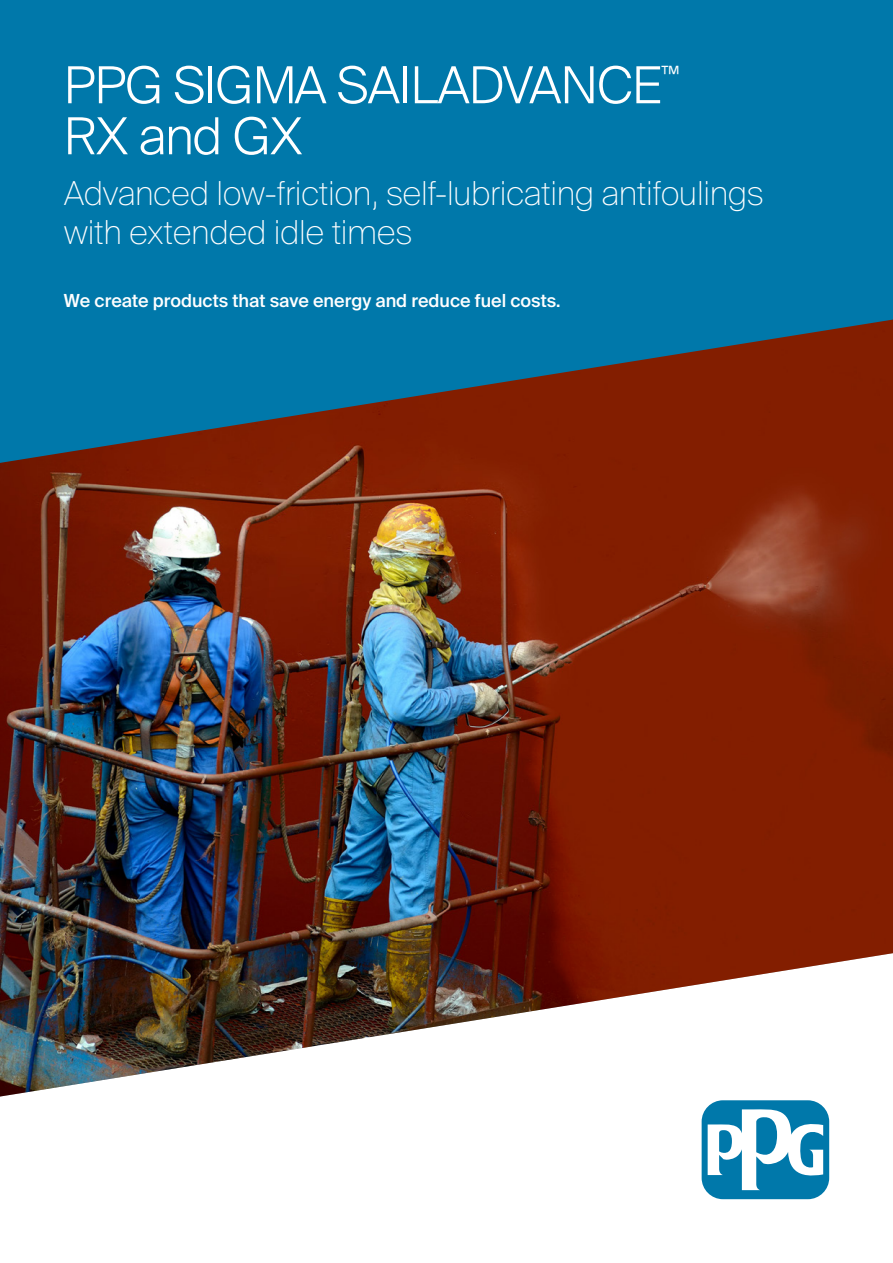
<style>
.page{position:relative;width:893px;height:1263px;background:#fff}
.page>*{position:absolute;margin:0;border:0;box-sizing:border-box;transform-origin:0 0}
.t1{font:300 51px "Suisse Intl";letter-spacing:-.015em;color:#fff}
.t2{font:100 33px "Suisse Intl";letter-spacing:-.01em;color:#fff}
.t3{font:300 21px "Suisse Intl";color:#fff}
.t4{font:500 18px "Suisse Intl";color:#fff}
</style>
<div class="page">
<img style="left:0;top:463px;width:893px;height:633px">
<svg style="left:0;top:0;width:893px;height:463px;background:#14698f"></svg>
<div style="left:702px;top:1100px;width:127px;height:99px;background:#0078aa;border-radius:21px"></div>
<svg style="left:708px;top:1109px;width:115px;height:81px"></svg>
<p class="t1" style="left:64px;top:56px;width:600px">PPG SIGMA SAILADVANCE</p>
<p class="t3" style="left:661px;top:61px;width:19px">™</p>
<p class="t1" style="left:64px;top:107px;width:240px">RX and GX</p>
<p class="t2" style="left:64px;top:174px;width:701px">Advanced low-friction, self-lubricating antifoulings</p>
<p class="t2" style="left:64px;top:213px;width:350px">with extended idle times</p>
<p class="t4" style="left:64px;top:290px;width:498px">We create products that save energy and reduce fuel costs.</p>
</div>
